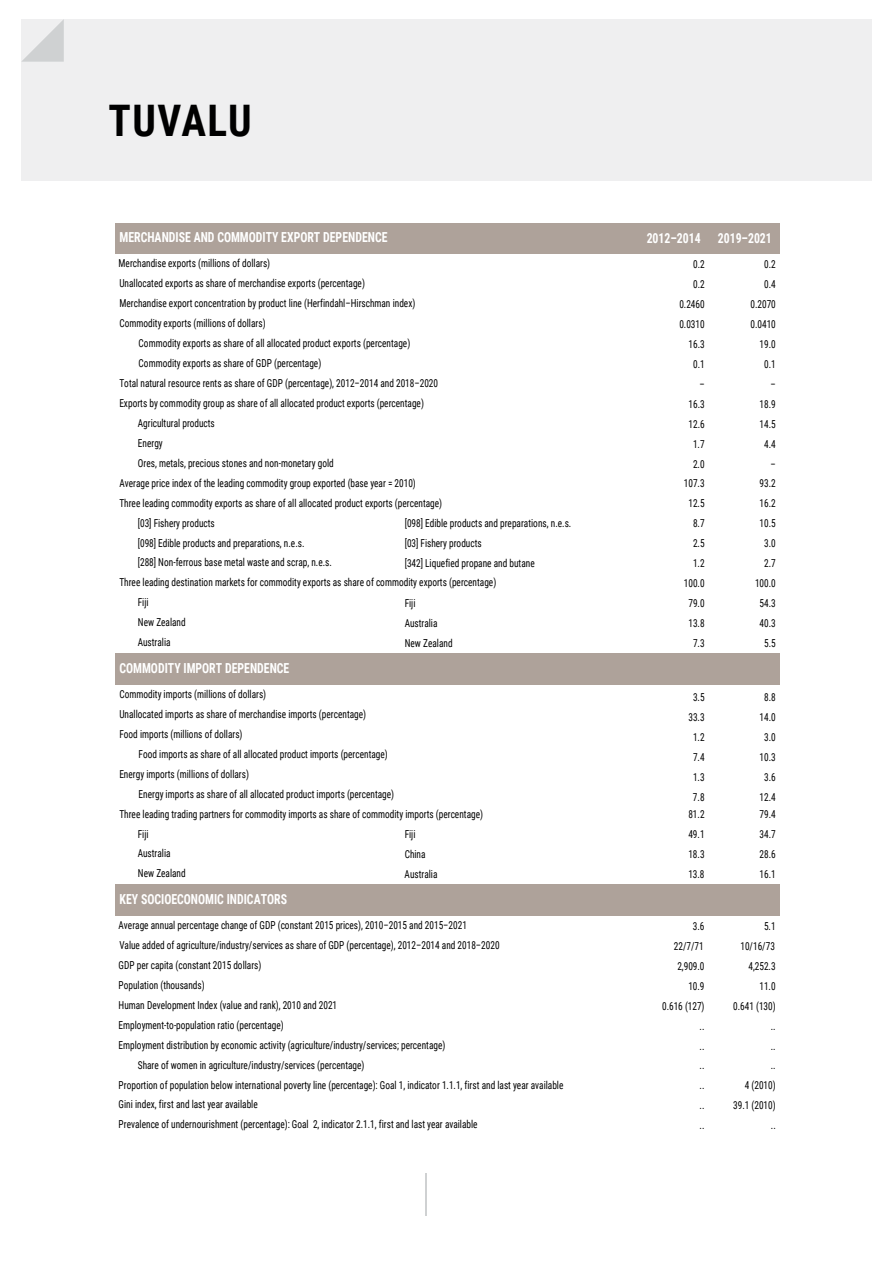
<style>
.page{position:relative;width:893px;height:1263px;background:#fff}
.page>*{position:absolute;margin:0;border:0;box-sizing:border-box;transform-origin:0 0}
.t1{font:700 43.5px "Roboto Condensed";letter-spacing:.035em;color:#000;scale:.95 1}
.t2{font:700 13.8px "Roboto Condensed";color:#fff;scale:.85 1}
.t3{font:10.95px/20px "Roboto Condensed";color:#000;scale:.85 1}
</style>
<div class="page">
<div style="left:425px;top:1174px;width:43px;height:42px;background:linear-gradient(to bottom,#fff,#fff)"></div>
<div style="left:21px;top:19px;width:851px;height:162px;background:#efeff0"></div>
<svg style="left:22px;top:19px;width:42px;height:43px"></svg>
<div style="left:115px;top:223px;width:665px;height:31px;background:#aea29a"></div>
<div style="left:115px;top:653px;width:665px;height:32px;background:#aea29a"></div>
<div style="left:115px;top:884px;width:665px;height:32px;background:#aea29a"></div>
<div style="left:428px;top:1173px;width:44px;height:45px;background:#fff"></div>
<h1 class="t1" style="left:109px;top:90px;width:152px">TUVALU</h1>
<p class="t2" style="left:120px;top:228px;width:317px">MERCHANDISE AND COMMODITY EXPORT DEPENDENCE</p>
<p class="t3" style="left:119px;top:253px;width:180px">Merchandise exports (millions of dollars)</p>
<p class="t3" style="left:119px;top:273px;width:290px">Unallocated exports as share of merchandise exports (percentage)</p>
<p class="t3" style="left:119px;top:293px;width:350px">Merchandise export concentration by product line (Herfindahl–Hirschman index)</p>
<p class="t3" style="left:119px;top:313px;width:174px">Commodity exports (millions of dollars)</p>
<p class="t3" style="left:139px;top:333px;width:321px">Commodity exports as share of all allocated product exports (percentage)</p>
<p class="t3" style="left:139px;top:353px;width:216px">Commodity exports as share of GDP (percentage)</p>
<p class="t3" style="left:119px;top:393px;width:360px">Exports by commodity group as share of all allocated product exports (percentage)</p>
<p class="t3" style="left:119px;top:373px;width:376px">Total natural resource rents as share of GDP (percentage), 2012–2014 and 2018–2020</p>
<p class="t3" style="left:138px;top:413px;width:232px">Agricultural products<br>Energy<br>Ores, metals, precious stones and non-monetary gold</p>
<p class="t3" style="left:119px;top:472px;width:350px">Average price index of the leading commodity group exported (base year = 2010)</p>
<p class="t3" style="left:119px;top:492px;width:381px">Three leading commodity exports as share of all allocated product exports (percentage)</p>
<p class="t2" style="left:647px;top:229px;width:149px">2012–2014 2019–2021</p>
<p class="t3" style="left:693px;top:254px;width:15px">0.2</p>
<p class="t3" style="left:764px;top:254px;width:15px">0.2</p>
<p class="t3" style="left:693px;top:274px;width:15px">0.2</p>
<p class="t3" style="left:764px;top:274px;width:15px">0.4</p>
<p class="t3" style="left:679px;top:294px;width:31px">0.2460</p>
<p class="t3" style="left:750px;top:294px;width:31px">0.2070</p>
<p class="t3" style="left:679px;top:314px;width:31px">0.0310</p>
<p class="t3" style="left:750px;top:314px;width:31px">0.0410</p>
<p class="t3" style="left:688px;top:334px;width:21px">16.3</p>
<p class="t3" style="left:760px;top:334px;width:21px">19.0</p>
<p class="t3" style="left:693px;top:354px;width:15px">0.1</p>
<p class="t3" style="left:764px;top:354px;width:15px">0.1</p>
<p class="t3" style="left:699px;top:373px;width:8px">–</p>
<p class="t3" style="left:770px;top:373px;width:8px">–</p>
<p class="t3" style="left:688px;top:393px;width:21px">16.3</p>
<p class="t3" style="left:760px;top:393px;width:21px">18.9</p>
<p class="t3" style="left:688px;top:413px;width:21px">12.6</p>
<p class="t3" style="left:760px;top:413px;width:21px">14.5</p>
<p class="t3" style="left:693px;top:433px;width:15px">1.7</p>
<p class="t3" style="left:764px;top:433px;width:15px">4.4</p>
<p class="t3" style="left:693px;top:453px;width:15px">2.0</p>
<p class="t3" style="left:770px;top:453px;width:8px">–</p>
<p class="t3" style="left:684px;top:473px;width:26px">107.3</p>
<p class="t3" style="left:760px;top:473px;width:21px">93.2</p>
<p class="t3" style="left:688px;top:493px;width:21px">12.5</p>
<p class="t3" style="left:760px;top:493px;width:21px">16.2</p>
<p class="t3" style="left:138px;top:512px;width:230px">[03] Fishery products<br>[098] Edible products and preparations, n.e.s.<br>[288] Non-ferrous base metal waste and scrap, n.e.s.</p>
<p class="t3" style="left:138px;top:592px;width:58px">Fiji<br>New Zealand<br>Australia</p>
<p class="t3" style="left:405px;top:513px;width:198px">[098] Edible products and preparations, n.e.s.</p>
<p class="t3" style="left:693px;top:513px;width:15px">8.7</p>
<p class="t3" style="left:760px;top:513px;width:21px">10.5</p>
<p class="t3" style="left:405px;top:533px;width:92px">[03] Fishery products</p>
<p class="t3" style="left:693px;top:533px;width:15px">2.5</p>
<p class="t3" style="left:764px;top:533px;width:15px">3.0</p>
<p class="t3" style="left:405px;top:553px;width:154px">[342] Liquefied propane and butane</p>
<p class="t3" style="left:693px;top:553px;width:15px">1.2</p>
<p class="t3" style="left:764px;top:553px;width:15px">2.7</p>
<p class="t3" style="left:684px;top:573px;width:26px">100.0</p>
<p class="t3" style="left:755px;top:573px;width:26px">100.0</p>
<p class="t3" style="left:405px;top:593px;width:14px">Fiji</p>
<p class="t3" style="left:688px;top:593px;width:21px">79.0</p>
<p class="t3" style="left:760px;top:593px;width:21px">54.3</p>
<p class="t3" style="left:405px;top:613px;width:40px">Australia</p>
<p class="t3" style="left:688px;top:613px;width:21px">13.8</p>
<p class="t3" style="left:760px;top:613px;width:21px">40.3</p>
<p class="t3" style="left:405px;top:633px;width:58px">New Zealand</p>
<p class="t3" style="left:693px;top:633px;width:15px">7.3</p>
<p class="t3" style="left:764px;top:633px;width:15px">5.5</p>
<p class="t3" style="left:119px;top:572px;width:445px">Three leading destination markets for commodity exports as share of commodity exports (percentage)</p>
<p class="t2" style="left:120px;top:658px;width:201px">COMMODITY IMPORT DEPENDENCE</p>
<p class="t3" style="left:119px;top:684px;width:174px">Commodity imports (millions of dollars)</p>
<p class="t3" style="left:693px;top:687px;width:15px">3.5</p>
<p class="t3" style="left:764px;top:687px;width:15px">8.8</p>
<p class="t3" style="left:688px;top:707px;width:21px">33.3</p>
<p class="t3" style="left:760px;top:707px;width:21px">14.0</p>
<p class="t3" style="left:693px;top:727px;width:15px">1.2</p>
<p class="t3" style="left:764px;top:727px;width:15px">3.0</p>
<p class="t3" style="left:693px;top:747px;width:15px">7.4</p>
<p class="t3" style="left:759px;top:747px;width:21px">10.3</p>
<p class="t3" style="left:693px;top:767px;width:15px">1.3</p>
<p class="t3" style="left:764px;top:767px;width:15px">3.6</p>
<p class="t3" style="left:693px;top:787px;width:15px">7.8</p>
<p class="t3" style="left:759px;top:787px;width:21px">12.4</p>
<p class="t3" style="left:688px;top:804px;width:21px">81.2</p>
<p class="t3" style="left:759px;top:804px;width:21px">79.4</p>
<p class="t3" style="left:119px;top:703px;width:292px">Unallocated imports as share of merchandise imports (percentage)</p>
<p class="t3" style="left:119px;top:723px;width:146px">Food imports (millions of dollars)</p>
<p class="t3" style="left:139px;top:743px;width:295px">Food imports as share of all allocated product imports (percentage)</p>
<p class="t3" style="left:119px;top:763px;width:154px">Energy imports (millions of dollars)</p>
<p class="t3" style="left:139px;top:783px;width:302px">Energy imports as share of all allocated product imports (percentage)</p>
<p class="t3" style="left:138px;top:823px;width:58px">Fiji<br>Australia<br>New Zealand</p>
<p class="t3" style="left:119px;top:803px;width:429px">Three leading trading partners for commodity imports as share of commodity imports (percentage)</p>
<p class="t3" style="left:405px;top:824px;width:14px">Fiji</p>
<p class="t3" style="left:688px;top:824px;width:21px">49.1</p>
<p class="t3" style="left:759px;top:824px;width:21px">34.7</p>
<p class="t3" style="left:405px;top:844px;width:26px">China</p>
<p class="t3" style="left:688px;top:844px;width:21px">18.3</p>
<p class="t3" style="left:759px;top:844px;width:21px">28.6</p>
<p class="t3" style="left:405px;top:864px;width:40px">Australia</p>
<p class="t3" style="left:688px;top:864px;width:21px">13.8</p>
<p class="t3" style="left:759px;top:864px;width:21px">16.1</p>
<p class="t2" style="left:120px;top:889px;width:199px">KEY SOCIOECONOMIC INDICATORS</p>
<p class="t3" style="left:119px;top:935px;width:449px">Value added of agriculture/industry/services as share of GDP (percentage), 2012–2014 and 2018–2020</p>
<p class="t3" style="left:119px;top:915px;width:411px">Average annual percentage change of GDP (constant 2015 prices), 2010–2015 and 2015–2021</p>
<p class="t3" style="left:119px;top:955px;width:170px">GDP per capita (constant 2015 dollars)</p>
<p class="t3" style="left:119px;top:974px;width:103px">Population (thousands)</p>
<p class="t3" style="left:119px;top:994px;width:259px">Human Development Index (value and rank), 2010 and 2021</p>
<p class="t3" style="left:119px;top:1034px;width:386px">Employment distribution by economic activity (agriculture/industry/services; percentage)</p>
<p class="t3" style="left:119px;top:1014px;width:196px">Employment-to-population ratio (percentage)</p>
<p class="t3" style="left:138px;top:1054px;width:268px">Share of women in agriculture/industry/services (percentage)</p>
<p class="t3" style="left:119px;top:1074px;width:525px">Proportion of population below international poverty line (percentage): Goal 1, indicator 1.1.1, first and last year available</p>
<p class="t3" style="left:119px;top:1114px;width:424px">Prevalence of undernourishment (percentage): Goal 2, indicator 2.1.1, first and last year available</p>
<p class="t3" style="left:119px;top:1094px;width:165px">Gini index, first and last year available</p>
<p class="t3" style="left:693px;top:915px;width:15px">3.6</p>
<p class="t3" style="left:764px;top:915px;width:15px">5.1</p>
<p class="t3" style="left:674px;top:935px;width:37px">22/7/71</p>
<p class="t3" style="left:740px;top:935px;width:42px">10/16/73</p>
<p class="t3" style="left:677px;top:955px;width:33px">2,909.0</p>
<p class="t3" style="left:748px;top:955px;width:33px">4,252.3</p>
<p class="t3" style="left:688px;top:975px;width:21px">10.9</p>
<p class="t3" style="left:759px;top:975px;width:21px">11.0</p>
<p class="t3" style="left:662px;top:995px;width:51px">0.616 (127)</p>
<p class="t3" style="left:733px;top:995px;width:51px">0.641 (130)</p>
<p class="t3" style="left:700px;top:1015px;width:7px">..</p>
<p class="t3" style="left:771px;top:1015px;width:7px">..</p>
<p class="t3" style="left:700px;top:1035px;width:7px">..</p>
<p class="t3" style="left:771px;top:1035px;width:7px">..</p>
<p class="t3" style="left:700px;top:1055px;width:7px">..</p>
<p class="t3" style="left:771px;top:1055px;width:7px">..</p>
<p class="t3" style="left:700px;top:1075px;width:7px">..</p>
<p class="t3" style="left:745px;top:1075px;width:38px">4 (2010)</p>
<p class="t3" style="left:700px;top:1095px;width:7px">..</p>
<p class="t3" style="left:733px;top:1095px;width:51px">39.1 (2010)</p>
<p class="t3" style="left:700px;top:1115px;width:7px">..</p>
<p class="t3" style="left:771px;top:1115px;width:7px">..</p>
</div>
